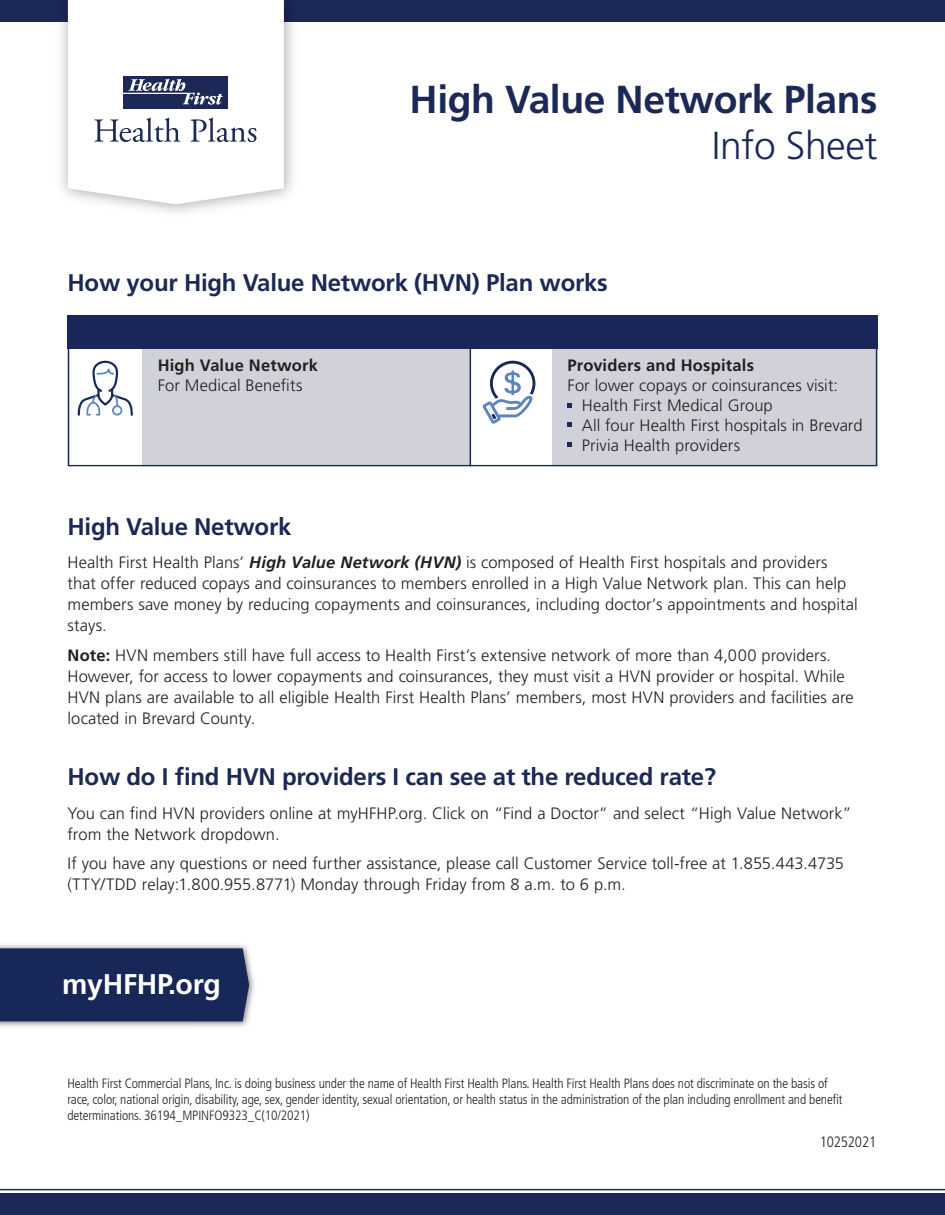
<style>
.page{position:relative;width:945px;height:1215px;background:#fff}
.page>*{position:absolute;margin:0;border:0;box-sizing:border-box;transform-origin:0 0}
.t1{font:700 39px "Frutiger LT Std";letter-spacing:-.01em;color:#1c2856}
.t2{font:300 39px "Frutiger LT Std";letter-spacing:-.01em;color:#1c2856}
.t3{font:700 28.5px "Frutiger LT Std";letter-spacing:-.01em;color:#fff}
.t4{font:700 24px "Frutiger LT Std";letter-spacing:-.01em;color:#1c2856}
.t5{font:300 16.5px/21px "Frutiger LT Std";letter-spacing:.005em;color:#231f20}
.t6{font:700 16.5px "Frutiger LT Std";letter-spacing:.01em;color:#231f20}
.t7{font:300 condensed 15px "Frutiger LT Std";letter-spacing:-.01em;color:#231f20}
.t8{font:300 condensed 13.5px/16.2px "Frutiger LT Std";letter-spacing:-.01em;color:#231f20}
.s1{font-weight:700}
.s2{font-weight:700;font-style:italic}
</style>
<div class="page">
<div style="left:0;top:0;width:945px;height:22px;background:#1c2856"></div>
<div style="left:0;top:1193px;width:945px;height:22px;background:#1c2856"></div>
<hr style="left:0;top:1189px;width:945px;height:1px;background:#1c2856">
<img style="left:61px;top:0;width:232px;height:213px">
<svg style="left:68px;top:0;width:216px;height:204px"></svg>
<div style="left:67px;top:315px;width:811px;height:33px;background:#182757"></div>
<svg style="left:68px;top:348px;width:809px;height:118px;fill:#d1d2d9"></svg>
<svg style="left:567px;top:403px;width:5px;height:4px"></svg>
<svg style="left:567px;top:423px;width:5px;height:4px"></svg>
<svg style="left:567px;top:442px;width:5px;height:5px"></svg>
<hr style="left:470px;top:346px;width:1px;height:120px;background:#1c2856">
<svg style="left:482px;top:361px;width:53px;height:63px"></svg>
<svg style="left:78px;top:361px;width:55px;height:55px"></svg>
<img style="left:0;top:944px;width:255px;height:83px">
<div style="left:0;top:948px;width:249px;height:73px;background:#172757"></div>
<p class="t1" style="left:410px;top:77px;width:469px">High Value Network Plans</p>
<p class="t2" style="left:712px;top:124px;width:167px">Info Sheet</p>
<p class="t4" style="left:68px;top:268px;width:542px">How your High Value Network (HVN) Plan works</p>
<p class="t5" style="left:158px;top:356px;width:162px;line-height:19.8px"><span class="s1">High Value Network<br></span>For Medical Benefits</p>
<p class="t6" style="left:567px;top:356px;width:188px">Providers and Hospitals</p>
<p class="t5" style="left:567px;top:375px;width:272px">For lower copays or coinsurances visit:</p>
<p class="t5" style="left:582px;top:395px;width:192px">Health First Medical Group</p>
<p class="t5" style="left:582px;top:415px;width:282px">All four Health First hospitals in Brevard</p>
<p class="t5" style="left:582px;top:435px;width:160px">Privia Health providers</p>
<p class="t4" style="left:68px;top:512px;width:225px">High Value Network</p>
<p class="t5" style="left:68px;top:552px;width:792px">Health First Health Plans’ <span class="s2">High Value Network (HVN)</span> is composed of Health First hospitals and providers that offer reduced copays and coinsurances to members enrolled in a High Value Network plan. This can help members save money by reducing copayments and coinsurances, including doctor’s appointments and hospital stays.</p>
<p class="t5" style="left:68px;top:645px;width:788px"><span class="s1">Note:</span> HVN members still have full access to Health First’s extensive network of more than 4,000 providers.<br>However, for access to lower copayments and coinsurances, they must visit a HVN provider or hospital. While HVN plans are available to all eligible Health First Health Plans’ members, most HVN providers and facilities are located in Brevard County.</p>
<p class="t4" style="left:68px;top:763px;width:650px">How do I find HVN providers I can see at the reduced rate?</p>
<p class="t5" style="left:68px;top:803px;width:786px">You can find HVN providers online at myHFHP.org. Click on “Find a Doctor” and select “High Value Network” from the Network dropdown.</p>
<p class="t5" style="left:68px;top:853px;width:778px">If you have any questions or need further assistance, please call Customer Service toll-free at 1.855.443.4735 (TTY/TDD relay:1.800.955.8771) Monday through Friday from 8 a.m. to 6 p.m.</p>
<p class="t3" style="left:62px;top:967px;width:160px">myHFHP.org</p>
<p class="t8" style="left:68px;top:1075px;width:777px">Health First Commercial Plans, Inc. is doing business under the name of Health First Health Plans. Health First Health Plans does not discriminate on the basis of race, color, national origin, disability, age, sex, gender identity, sexual orientation, or health status in the administration of the plan including enrollment and benefit determinations. 36194_MPINFO9323_C(10/2021)</p>
<p class="t7" style="left:820px;top:1134px;width:58px">10252021</p>
</div>
